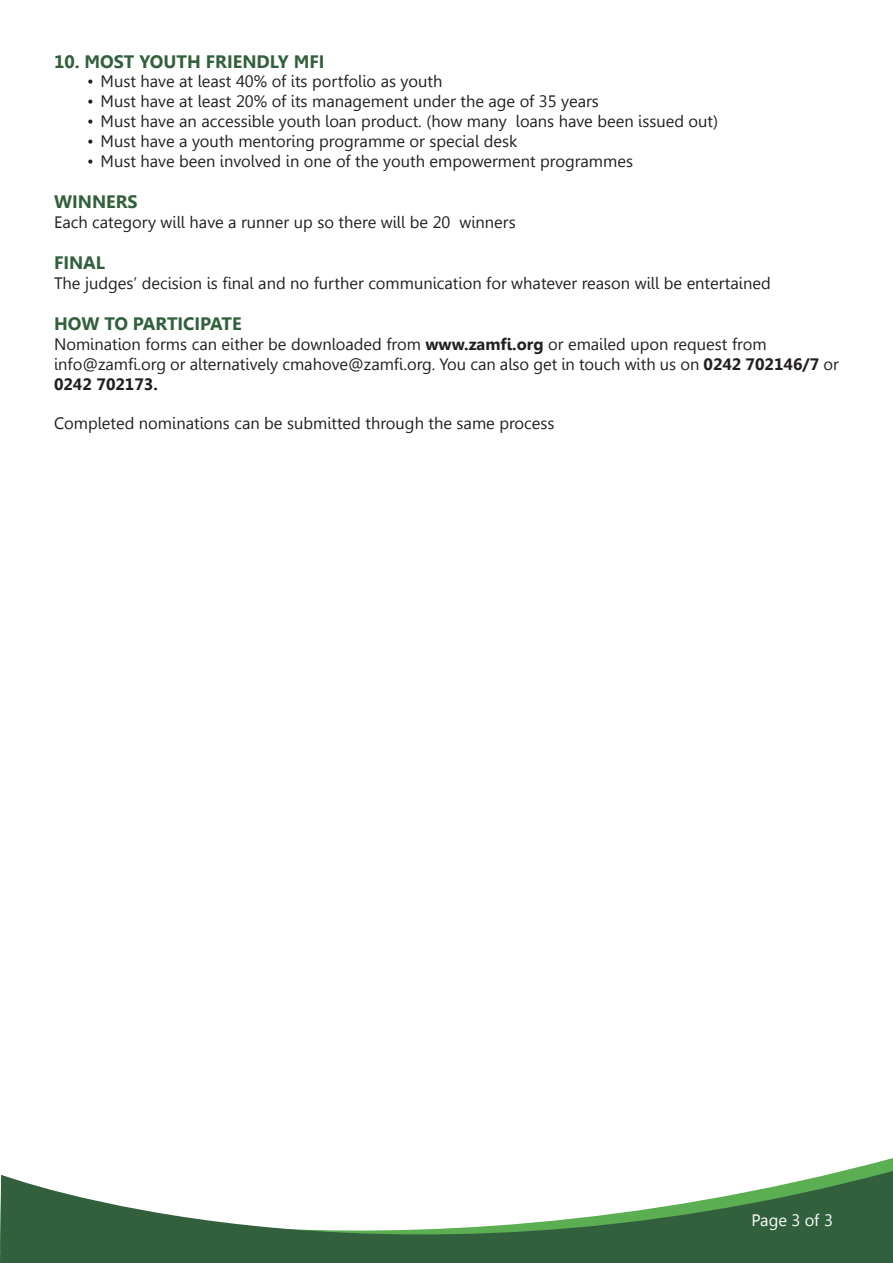
<style>
.page{position:relative;width:893px;height:1263px;background:#fff}
.page>*{position:absolute;margin:0;border:0;box-sizing:border-box;transform-origin:0 0}
.t1{font:700 18px "Gisha";color:#32603c}
.t2{font:16.5px/19.8px "Gisha";color:#231f20}
.t3{font:16.5px "Gisha";letter-spacing:-.01em;color:#fff}
.s1{font-weight:700}
</style>
<div class="page">
<svg style="left:0;top:1171px;width:893px;height:92px;fill:#32603c"></svg>
<p class="t1" style="left:54px;top:51px;width:272px">10. MOST YOUTH FRIENDLY MFI</p>
<p class="t2" style="left:87px;top:72px;width:357px">• Must have at least 40% of its portfolio as youth</p>
<p class="t2" style="left:87px;top:92px;width:513px">• Must have at least 20% of its management under the age of 35 years</p>
<p class="t2" style="left:87px;top:111px;width:633px">• Must have an accessible youth loan product. (how many loans have been issued out)</p>
<p class="t2" style="left:87px;top:131px;width:432px">• Must have a youth mentoring programme or special desk</p>
<p class="t2" style="left:87px;top:151px;width:547px">• Must have been involved in one of the youth empowerment programmes</p>
<p class="t1" style="left:54px;top:191px;width:85px">WINNERS</p>
<p class="t2" style="left:54px;top:212px;width:463px">Each category will have a runner up so there will be 20 winners</p>
<p class="t1" style="left:54px;top:253px;width:53px">FINAL</p>
<p class="t2" style="left:54px;top:273px;width:718px">The judges’ decision is final and no further communication for whatever reason will be entertained</p>
<p class="t1" style="left:54px;top:314px;width:189px">HOW TO PARTICIPATE</p>
<p class="t2" style="left:54px;top:335px;width:786px">Nomination forms can either be downloaded from <span class="s1">www.zamfi.org</span> or emailed upon request from info@zamfi.org or alternatively cmahove@zamfi.org. You can also get in touch with us on <span class="s1">0242 702146/7</span> or<br><span class="s1">0242 702173.</span></p>
<p class="t2" style="left:54px;top:414px;width:502px">Completed nominations can be submitted through the same process</p>
<p class="t3" style="left:752px;top:1210px;width:83px">Page 3 of 3</p>
</div>
